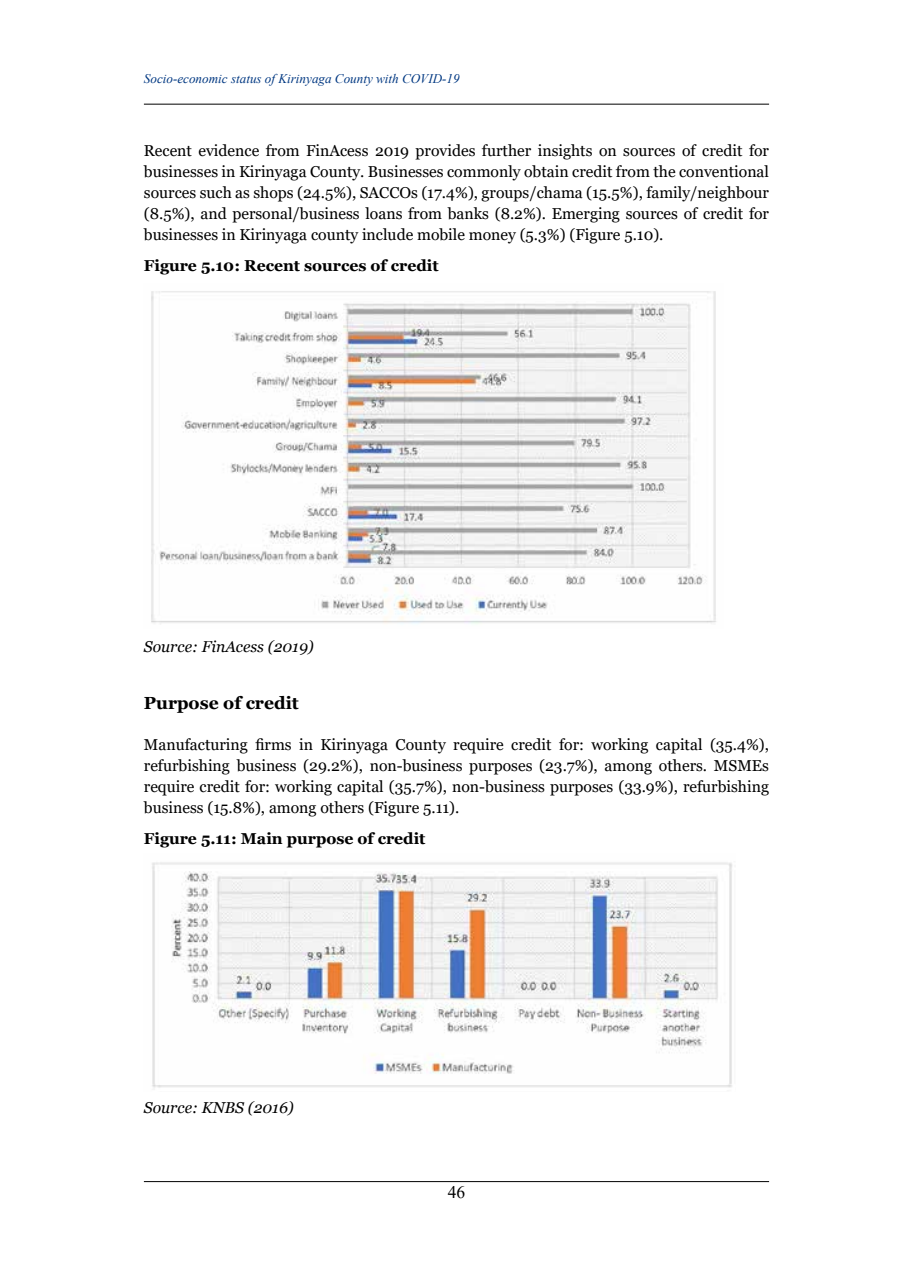
<style>
.page{position:relative;width:913px;height:1280px;background:#fff}
.page>*{position:absolute;margin:0;border:0;box-sizing:border-box;transform-origin:0 0}
.t1{font:700 17.5px "Georgia";color:#000}
.t2{font:17.5px "Times New Roman";color:#000}
.t3{font:15.75px/21px "Georgia";color:#000;text-align:justify}
.t4{font:700 15.75px "Georgia";color:#000}
.t5{font:italic 15.75px "Georgia";color:#000}
.t6{font:italic 13.12px "Times New Roman";color:#003882}
</style>
<div class="page">
<hr style="left:144px;top:1181px;width:625px;height:1px;background:#000">
<hr style="left:144px;top:104px;width:625px;height:1px;background:#000">
<img style="left:151px;top:291px;width:565px;height:333px">
<img style="left:152px;top:862px;width:580px;height:226px">
<p class="t6" style="left:144px;top:69px;width:317px">Socio-economic status of Kirinyaga County with COVID-19</p>
<p class="t3" style="left:144px;top:140px;width:627px">Recent evidence from FinAcess 2019 provides further insights on sources of credit for businesses in Kirinyaga County. Businesses commonly obtain credit from the conventional sources such as shops (24.5%), SACCOs (17.4%), groups/chama (15.5%), family/neighbour (8.5%), and personal/business loans from banks (8.2%). Emerging sources of credit for businesses in Kirinyaga county include mobile money (5.3%) (Figure 5.10).</p>
<p class="t4" style="left:144px;top:255px;width:296px">Figure 5.10: Recent sources of credit</p>
<p class="t5" style="left:144px;top:636px;width:171px">Source: FinAcess (2019)</p>
<p class="t1" style="left:144px;top:692px;width:156px">Purpose of credit</p>
<p class="t3" style="left:144px;top:734px;width:627px">Manufacturing firms in Kirinyaga County require credit for: working capital (35.4%), refurbishing business (29.2%), non-business purposes (23.7%), among others. MSMEs require credit for: working capital (35.7%), non-business purposes (33.9%), refurbishing business (15.8%), among others (Figure 5.11).</p>
<p class="t4" style="left:144px;top:828px;width:283px">Figure 5.11: Main purpose of credit</p>
<p class="t5" style="left:144px;top:1098px;width:151px">Source: KNBS (2016)</p>
<p class="t2" style="left:448px;top:1180px;width:19px">46</p>
</div>
